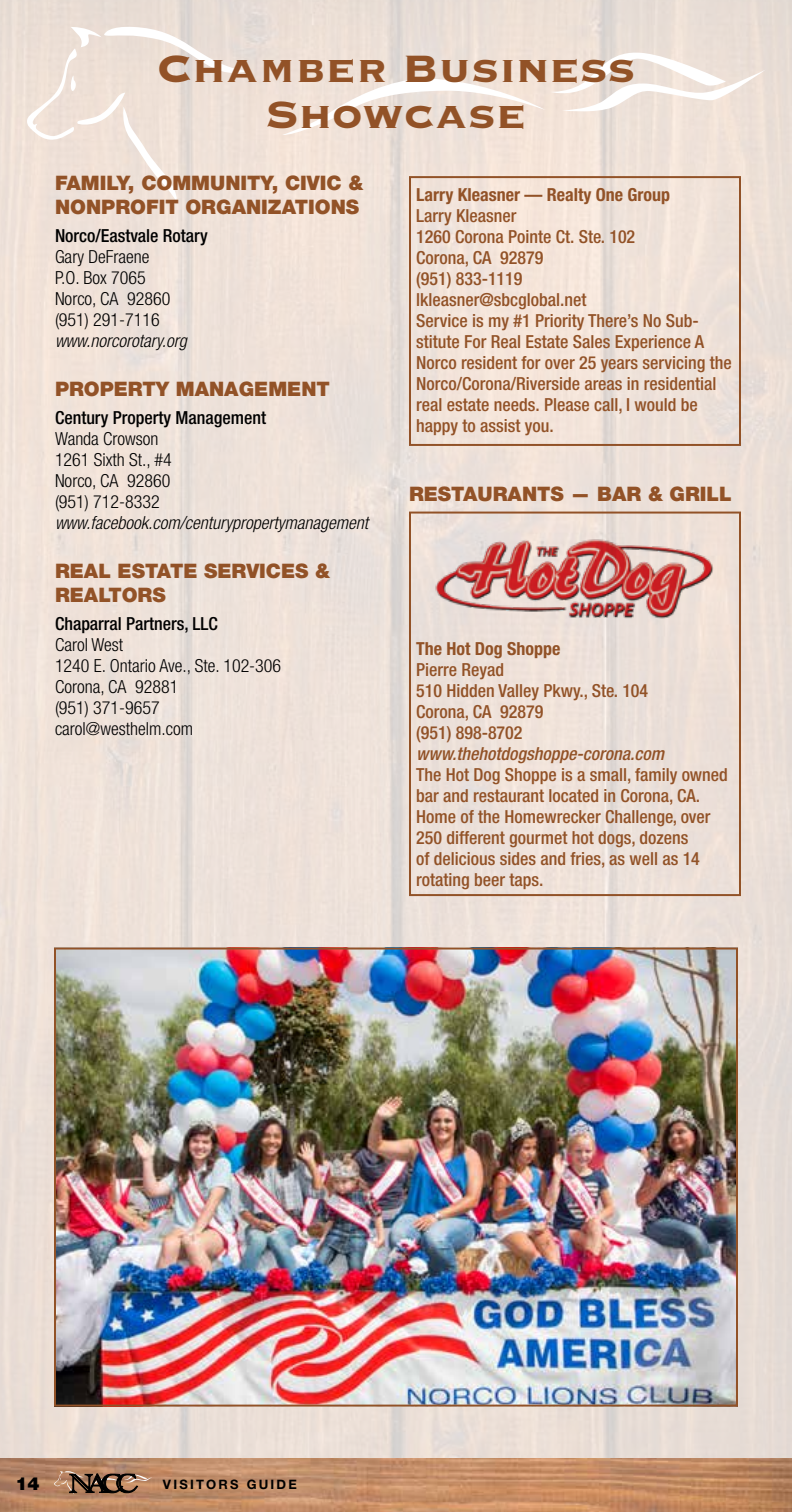
<style>
.page{position:relative;width:792px;height:1512px;background:#fff}
.page>*{position:absolute;margin:0;border:0;box-sizing:border-box;transform-origin:0 0}
.t1{font:50px/46px "Copperplate Gothic Std 33 BC";color:#925227;text-align:center}
.t2{font:900 20px/24px "Helvetica Neue LT Std";color:#925227}
.t3{font:500 condensed 18px/21px "Helvetica Neue LT Std";color:#925227}
.t4{font:300 condensed 18px/21px "Helvetica Neue LT Std";color:#000}
.t5{font:500 condensed 18px "Helvetica Neue LT Std";color:#000}
.t6{font:italic 300 condensed 18px "Helvetica Neue LT Std";color:#000}
.t7{font:700 condensed 18px "Helvetica Neue LT Std";color:#925227}
.t8{font:italic 500 condensed 18px "Helvetica Neue LT Std";color:#925227}
.t9{font:900 18px "Helvetica Neue LT Std";color:#000}
.t10{font:700 13px "Helvetica Neue LT Std";letter-spacing:.17em;color:#000}
</style>
<div class="page">
<img style="left:0;top:0;width:792px;height:1512px">
<svg style="left:54px;top:1471px;width:98px;height:23px;background:#8b6850"></svg>
<svg style="left:26px;top:26px;width:222px;height:175px;background:#eee2d9"></svg>
<svg style="left:282px;top:50px;width:484px;height:86px;background:#f0e4dc"></svg>
<img style="left:57px;top:951px;width:678px;height:453px">
<div style="left:54px;top:948px;width:684px;height:459px;border:2px solid #925227"></div>
<img style="left:430px;top:528px;width:288px;height:97px">
<div style="left:409px;top:176px;width:332px;height:270px;border:2px solid #925227"></div>
<div style="left:409px;top:512px;width:332px;height:384px;border:2px solid #925227"></div>
<h1 class="t1" style="left:156px;top:46px;width:481px">Chamber Business<br>Showcase</h1>
<p class="t2" style="left:55px;top:171px;width:310px">FAMILY, COMMUNITY, CIVIC &amp;<br>NONPROFIT ORGANIZATIONS</p>
<p class="t5" style="left:55px;top:225px;width:154px">Norco/Eastvale Rotary</p>
<p class="t4" style="left:55px;top:246px;width:117px">Gary DeFraene<br>P.O. Box 7065<br>Norco, CA 92860 (951) 291-7116</p>
<p class="t6" style="left:55px;top:331px;width:133px">www.norcorotary.org</p>
<p class="t2" style="left:55px;top:377px;width:276px">PROPERTY MANAGEMENT</p>
<p class="t5" style="left:55px;top:407px;width:213px">Century Property Management</p>
<p class="t4" style="left:55px;top:428px;width:118px">Wanda Crowson<br>1261 Sixth St., #4<br>Norco, CA 92860 (951) 712-8332</p>
<p class="t6" style="left:55px;top:513px;width:315px">www.facebook.com/centurypropertymanagement</p>
<p class="t2" style="left:55px;top:559px;width:277px">REAL ESTATE SERVICES &amp;<br>REALTORS</p>
<p class="t5" style="left:55px;top:613px;width:164px">Chaparral Partners, LLC</p>
<p class="t4" style="left:55px;top:634px;width:228px">Carol West<br>1240 E. Ontario Ave., Ste. 102-306<br>Corona, CA 92881<br>(951) 371-9657 carol@westhelm.com</p>
<p class="t7" style="left:416px;top:184px;width:255px">Larry Kleasner — Realty One Group</p>
<p class="t3" style="left:416px;top:205px;width:317px">Larry Kleasner<br>1260 Corona Pointe Ct. Ste. 102<br>Corona, CA 92879<br>(951) 833-1119<br>lkleasner@sbcglobal.net<br>Service is my #1 Priority There’s No Sub&shy;stitute For Real Estate Sales Experience A<br>Norco resident for over 25 years servicing the<br>Norco/Corona/Riverside areas in residential real estate needs. Please call, I would be happy to assist you.</p>
<p class="t2" style="left:409px;top:482px;width:324px">RESTAURANTS — BAR &amp; GRILL</p>
<p class="t7" style="left:416px;top:638px;width:146px">The Hot Dog Shoppe</p>
<p class="t3" style="left:416px;top:659px;width:234px">Pierre Reyad<br>510 Hidden Valley Pkwy., Ste. 104<br>Corona, CA 92879<br>(951) 898-8702</p>
<p class="t8" style="left:416px;top:743px;width:249px">www.thehotdogshoppe-corona.com</p>
<p class="t3" style="left:416px;top:764px;width:313px">The Hot Dog Shoppe is a small, family owned bar and restaurant located in Corona, CA.<br>Home of the Homewrecker Challenge, over 250 different gourmet hot dogs, dozens<br>of delicious sides and fries, as well as 14 rotating beer taps.</p>
<p class="t9" style="left:15px;top:1473px;width:26px">14</p>
<p class="t10" style="left:163px;top:1476px;width:135px">VISITORS GUIDE</p>
</div>
